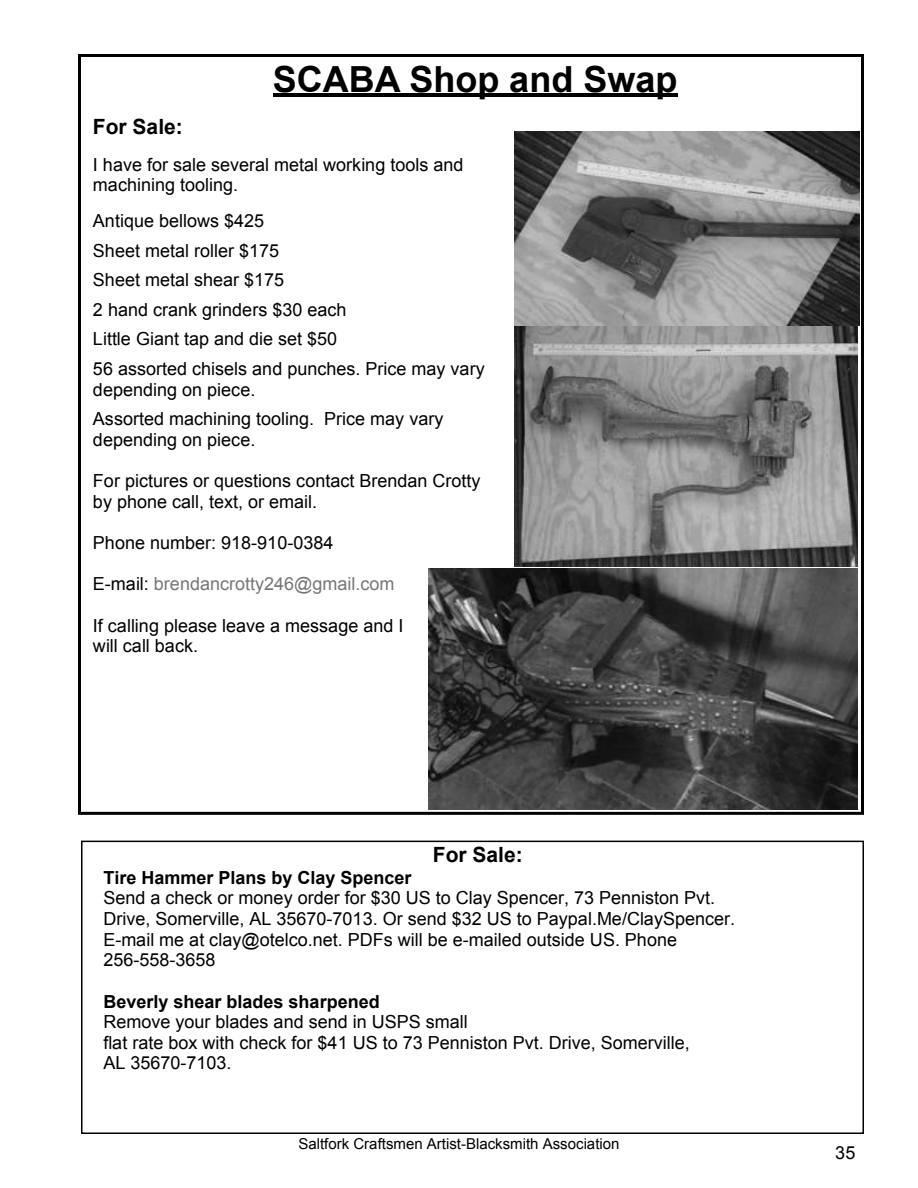
<style>
.page{position:relative;width:918px;height:1188px;background:#fff}
.page>*{position:absolute;margin:0;border:0;box-sizing:border-box;transform-origin:0 0}
.t1{font:700 36px "Arial";color:#000}
.t2{font:700 21px "Arial";color:#000}
.t3{font:18px/20.7px "Arial";color:#000}
.t4{font:700 18px "Arial";color:#000}
.t5{font:18px "Arial";color:#777}
.t6{font:15px "Arial";color:#000}
.s1{color:#000}
</style>
<div class="page">
<div style="left:78px;top:54px;width:786px;height:761px;border:3px solid #000"></div>
<hr style="left:273px;top:93px;width:404px;height:4px;background:#000">
<img style="left:515px;top:326px;width:342px;height:240px">
<img style="left:429px;top:569px;width:429px;height:241px">
<div style="left:81px;top:841px;width:783px;height:293px;border:2px solid #000"></div>
<img style="left:515px;top:132px;width:344px;height:194px">
<h1 class="t1" style="left:273px;top:65px;width:406px">SCABA Shop and Swap</h1>
<p class="t2" style="left:93px;top:119px;width:91px">For Sale:</p>
<p class="t3" style="left:93px;top:156px;width:372px">I have for sale several metal working tools and machining tooling.</p>
<p class="t3" style="left:93px;top:207px;width:393px;line-height:29.7px">Antique bellows $425<br>Sheet metal roller $175<br>Sheet metal shear $175<br>2 hand crank grinders $30 each<br>Little Giant tap and die set $50<br>56 assorted chisels and punches. Price may vary</p>
<p class="t3" style="left:93px;top:376px;width:352px;line-height:29.7px">depending on piece.<br>Assorted machining tooling. Price may vary</p>
<p class="t3" style="left:93px;top:431px;width:164px">depending on piece.</p>
<p class="t3" style="left:93px;top:472px;width:389px">For pictures or questions contact Brendan Crotty by phone call, text, or email.</p>
<p class="t3" style="left:93px;top:534px;width:242px">Phone number: 918-910-0384</p>
<p class="t5" style="left:93px;top:577px;width:303px"><span class="s1">E-mail:</span> brendancrotty246@gmail.com</p>
<p class="t3" style="left:93px;top:617px;width:312px">If calling please leave a message and I will call back.</p>
<p class="t2" style="left:433px;top:847px;width:91px">For Sale:</p>
<p class="t4" style="left:103px;top:871px;width:310px">Tire Hammer Plans by Clay Spencer</p>
<p class="t3" style="left:103px;top:889px;width:633px">Send a check or money order for $30 US to Clay Spencer, 73 Penniston Pvt.<br>Drive, Somerville, AL 35670-7013. Or send $32 US to Paypal.Me/ClaySpencer.<br>E-mail me at clay@otelco.net. PDFs will be e-mailed outside US. Phone 256-558-3658</p>
<p class="t4" style="left:103px;top:994px;width:278px">Beverly shear blades sharpened</p>
<p class="t3" style="left:103px;top:1013px;width:588px">Remove your blades and send in USPS small<br>flat rate box with check for $41 US to 73 Penniston Pvt. Drive, Somerville,<br>AL 35670-7103.</p>
<p class="t6" style="left:298px;top:1138px;width:323px">Saltfork Craftsmen Artist-Blacksmith Association</p>
<p class="t3" style="left:835px;top:1144px;width:22px">35</p>
</div>
